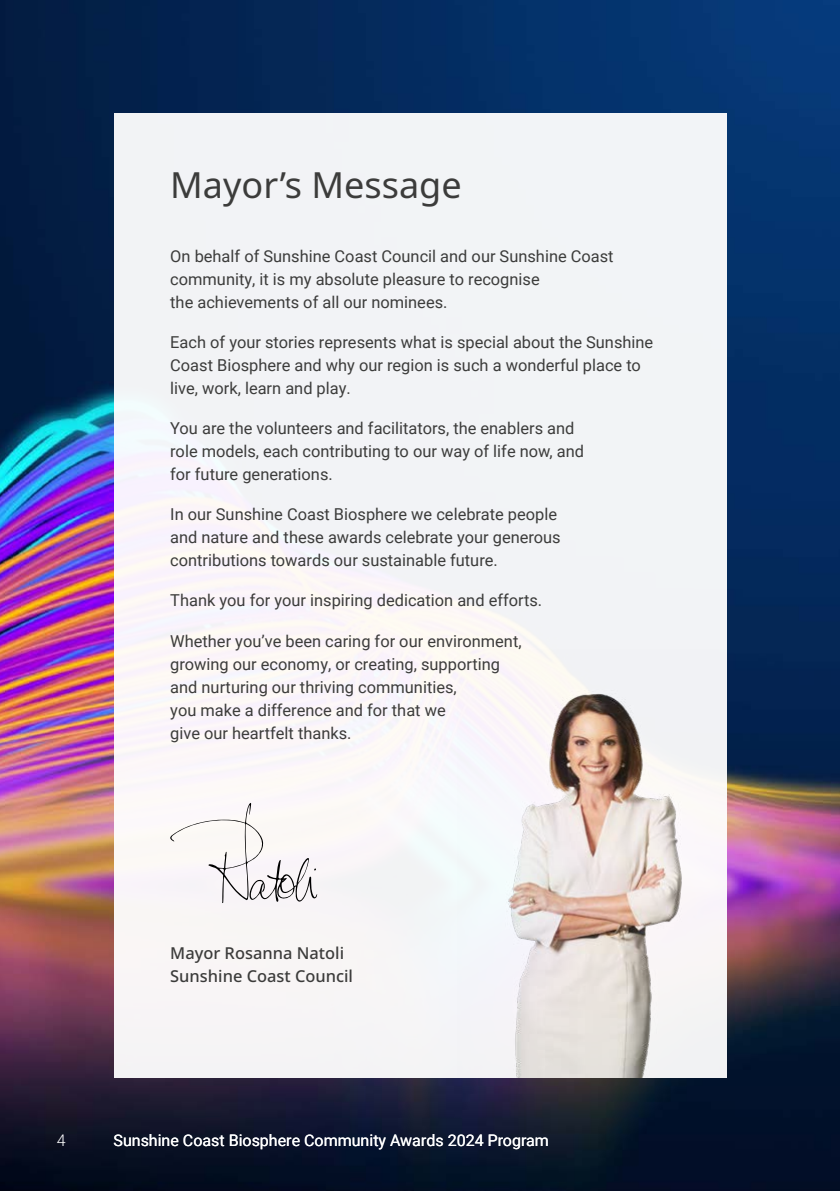
<style>
.page{position:relative;width:840px;height:1191px;background:#fff}
.page>*{position:absolute;margin:0;border:0;box-sizing:border-box;transform-origin:0 0}
.t1{font:36px "Noto Sans";color:#3c3c3b}
.t2{font:16.4px/23px "Roboto";color:#3c3c3b}
.t3{font:500 16.4px/23px "Noto Sans";color:#3c3c3b}
.t4{font:16px "Roboto";color:#fff}
.t5{font:300 16px "Roboto";color:#fff}
</style>
<div class="page">
<img style="left:0;top:0;width:839px;height:1191px">
<div style="left:113px;top:113px;width:613px;height:964px;background:#f2f4f6"></div>
<img style="left:457px;top:650px;width:230px;height:427px">
<svg style="left:170px;top:803px;width:147px;height:100px"></svg>
<h1 class="t1" style="left:170px;top:159px;width:293px">Mayor’s Message</h1>
<p class="t2" style="left:170px;top:244px;width:444px">On behalf of Sunshine Coast Council and our Sunshine Coast community, it is my absolute pleasure to recognise<br>the achievements of all our nominees.</p>
<p class="t2" style="left:170px;top:330px;width:484px">Each of your stories represents what is special about the Sunshine<br>Coast Biosphere and why our region is such a wonderful place to live, work, learn and play.</p>
<p class="t2" style="left:170px;top:416px;width:415px">You are the volunteers and facilitators, the enablers and role models, each contributing to our way of life now, and for future generations.</p>
<p class="t2" style="left:170px;top:502px;width:392px">In our Sunshine Coast Biosphere we celebrate people and nature and these awards celebrate your generous contributions towards our sustainable future.</p>
<p class="t2" style="left:170px;top:588px;width:373px">Thank you for your inspiring dedication and efforts.</p>
<p class="t2" style="left:170px;top:628px;width:352px">Whether you’ve been caring for our environment, growing our economy, or creating, supporting and nurturing our thriving communities,<br>you make a difference and for that we<br>give our heartfelt thanks.</p>
<p class="t3" style="left:170px;top:942px;width:184px">Mayor Rosanna Natoli<br>Sunshine Coast Council</p>
<p class="t5" style="left:57px;top:1128px;width:10px">4</p>
<p class="t4" style="left:113px;top:1128px;width:436px">Sunshine Coast Biosphere Community Awards 2024 Program</p>
</div>
